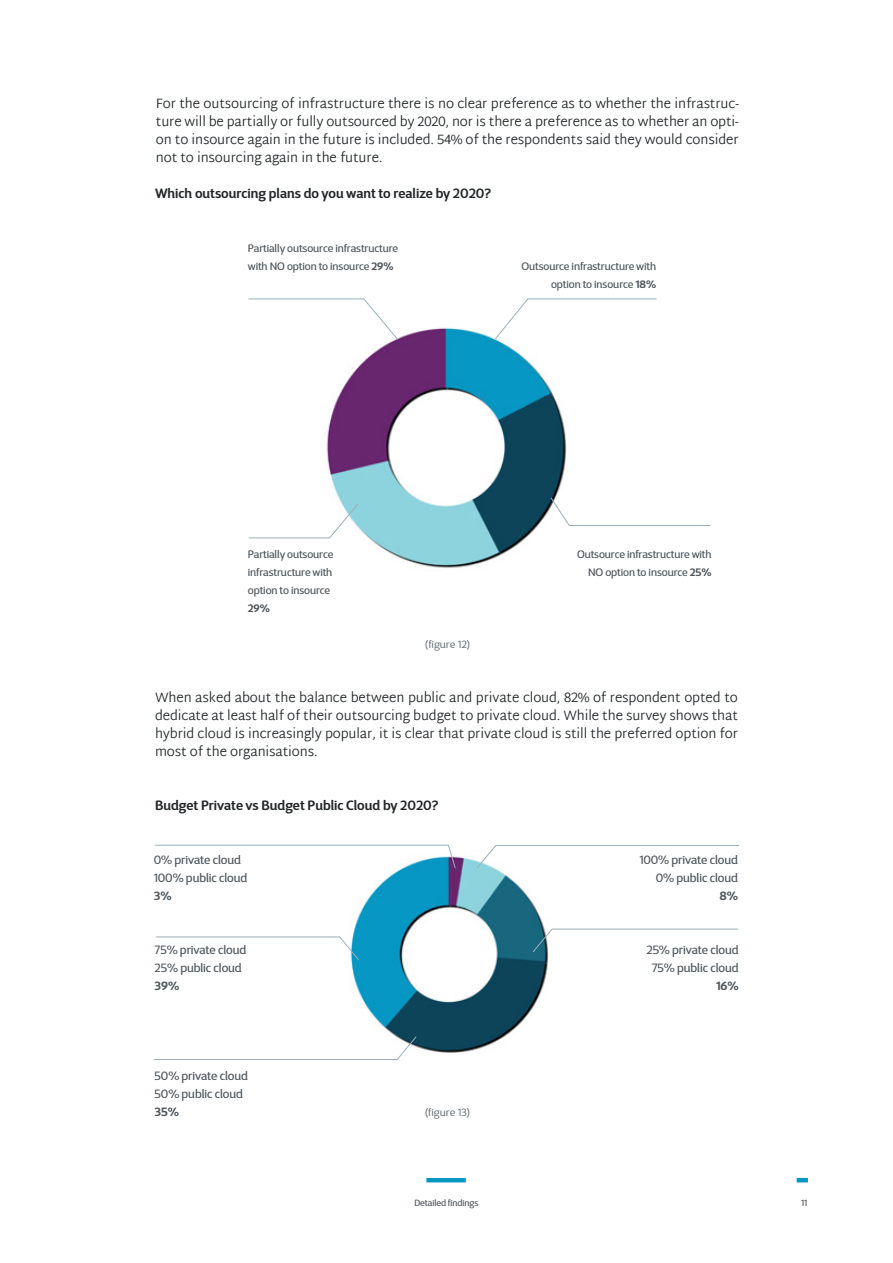
<style>
.page{position:relative;width:893px;height:1263px;background:#fff}
.page>*{position:absolute;margin:0;border:0;box-sizing:border-box;transform-origin:0 0}
.t1{font:300 13.5px/18px "Martel Sans";letter-spacing:-.01em;color:#222628;text-align:justify}
.t2{font:600 13.5px "D Sari";color:#222628}
.t3{font:12px/18px "D Sari";letter-spacing:-.01em;color:#4d555b}
.t4{font:700 12px "D Sari";color:#4d555b}
.t5{font:10.8px/18px "D Sari";letter-spacing:-.01em;color:#4d555b;text-align:right}
.t6{font:700 10.8px "D Sari";color:#4d555b}
.t7{font:10.5px "D Sari";color:#636e75}
.t8{font:9px "D Sari";letter-spacing:-.01em;color:#4d555b}
.s1{font-weight:700}
</style>
<div class="page">
<hr style="left:797px;top:1178px;width:11px;height:4px;background:#0098c3">
<hr style="left:426px;top:1178px;width:40px;height:4px;background:#0098c3">
<img style="left:326px;top:327px;width:240px;height:241px">
<svg style="left:495px;top:298px;width:162px;height:42px"></svg>
<svg style="left:248px;top:298px;width:150px;height:42px"></svg>
<svg style="left:248px;top:503px;width:111px;height:36px"></svg>
<svg style="left:550px;top:497px;width:161px;height:29px"></svg>
<img style="left:350px;top:856px;width:199px;height:197px">
<svg style="left:156px;top:936px;width:203px;height:24px"></svg>
<svg style="left:154px;top:844px;width:302px;height:25px"></svg>
<svg style="left:476px;top:845px;width:263px;height:24px"></svg>
<svg style="left:154px;top:1036px;width:263px;height:24px"></svg>
<svg style="left:532px;top:928px;width:207px;height:25px"></svg>
<p class="t1" style="left:156px;top:95px;width:584px">For the outsourcing of infrastructure there is no clear preference as to whether the infrastruc&shy;ture will be partially or fully outsourced by 2020, nor is there a preference as to whether an opti&shy;on to insource again in the future is included. 54% of the respondents said they would consider not to insourcing again in the future.</p>
<p class="t2" style="left:155px;top:185px;width:338px">Which outsourcing plans do you want to realize by 2020?</p>
<p class="t5" style="left:248px;top:239px;width:152px;text-align:left">Partially outsource infrastructure with NO option to insource <span class="s1">29%</span></p>
<p class="t5" style="left:522px;top:257px;width:136px">Outsource infrastructure with option to insource <span class="s1">18%</span></p>
<p class="t5" style="left:248px;top:545px;width:87px;text-align:justify">Partially outsource infrastructure with option to insource</p>
<p class="t6" style="left:248px;top:601px;width:23px">29%</p>
<p class="t7" style="left:425px;top:638px;width:46px">(figure 12)</p>
<p class="t5" style="left:577px;top:545px;width:136px">Outsource infrastructure with<br>NO option to insource <span class="s1">25%</span></p>
<p class="t1" style="left:155px;top:689px;width:584px">When asked about the balance between public and private cloud, 82% of respondent opted to dedicate at least half of their outsourcing budget to private cloud. While the survey shows that hybrid cloud is increasingly popular, it is clear that private cloud is still the preferred option for most of the organisations.</p>
<p class="t2" style="left:155px;top:797px;width:285px">Budget Private vs Budget Public Cloud by 2020?</p>
<p class="t3" style="left:154px;top:851px;width:95px">0% private cloud<br>100% public cloud</p>
<p class="t4" style="left:154px;top:888px;width:19px">3%</p>
<p class="t3" style="left:155px;top:941px;width:93px">75% private cloud<br>25% public cloud</p>
<p class="t4" style="left:155px;top:978px;width:26px">39%</p>
<p class="t3" style="left:155px;top:1067px;width:95px">50% private cloud<br>50% public cloud</p>
<p class="t4" style="left:155px;top:1104px;width:26px">35%</p>
<p class="t7" style="left:425px;top:1106px;width:46px">(figure 13)</p>
<p class="t3" style="left:639px;top:851px;width:100px;text-align:right">100% private cloud<br>0% public cloud</p>
<p class="t4" style="left:719px;top:888px;width:20px">8%</p>
<p class="t3" style="left:646px;top:941px;width:94px;text-align:center">25% private cloud<br>75% public cloud</p>
<p class="t4" style="left:716px;top:978px;width:24px">16%</p>
<p class="t8" style="left:414px;top:1197px;width:66px">Detailed findings</p>
<p class="t8" style="left:801px;top:1197px;width:8px">11</p>
</div>
